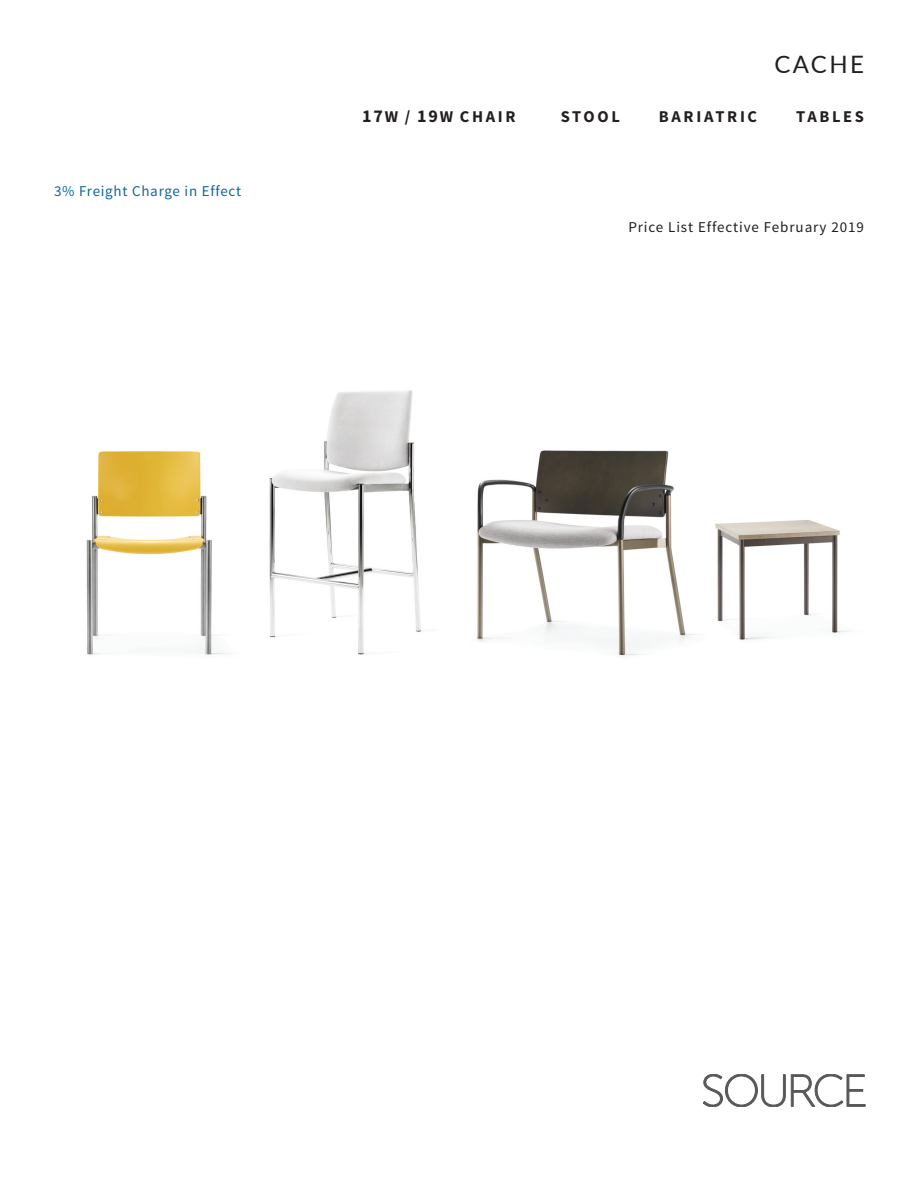
<style>
.page{position:relative;width:918px;height:1188px;background:#fff}
.page>*{position:absolute;margin:0;border:0;box-sizing:border-box;transform-origin:0 0}
.t1{font:24px "Lato";letter-spacing:.1em;color:#231f20}
.t2{font:700 16.5px "Source Sans Pro";letter-spacing:.16em;color:#231f20}
.t3{font:15px "Source Sans Pro";letter-spacing:.06em;color:#231f20}
.t4{font:15px "Source Sans Pro";letter-spacing:.05em;color:#10679a}
.s1{font-size:18px}
</style>
<div class="page">
<img style="left:86px;top:451px;width:143px;height:204px">
<svg style="left:703px;top:1074px;width:162px;height:33px"></svg>
<img style="left:269px;top:390px;width:153px;height:265px">
<img style="left:477px;top:450px;width:221px;height:207px">
<img style="left:715px;top:520px;width:134px;height:120px">
<p class="t4" style="left:54px;top:181px;width:189px">3% Freight Charge in Effect</p>
<h1 class="t1" style="left:774px;top:47px;width:91px">CACHE</h1>
<p class="t2" style="left:362px;top:106px;width:155px"><span class="s1">17</span>W / <span class="s1">19</span>W CHAIR</p>
<p class="t2" style="left:561px;top:106px;width:61px">STOOL</p>
<p class="t2" style="left:659px;top:106px;width:100px">BARIATRIC</p>
<p class="t2" style="left:796px;top:106px;width:69px">TABLES</p>
<p class="t3" style="left:628px;top:217px;width:237px">Price List Effective February 2019</p>
</div>
